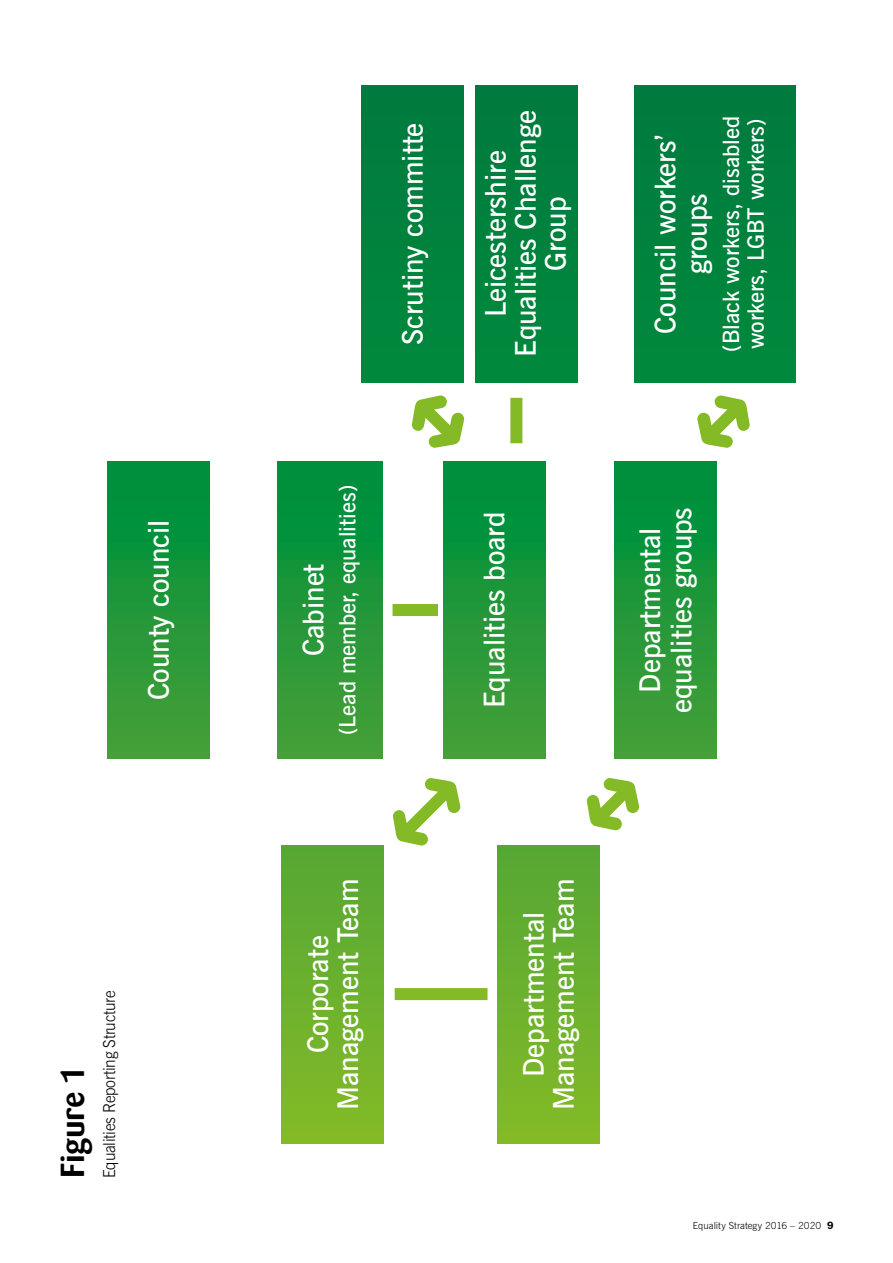
<style>
.page{position:relative;width:893px;height:1263px;background:#fff}
.page>*{position:absolute;margin:0;border:0;box-sizing:border-box;transform-origin:0 0}
.t1{font:700 33px "Sari";letter-spacing:-.015em;color:#000;scale:.95 1}
.t2{font:600 28.5px/30px "News Gothic BT";color:#fff;text-align:center}
.t3{font:600 22.5px/24.8px "News Gothic BT";color:#fff}
.t4{font:300 16.5px "News Gothic BT";letter-spacing:-.015em;color:#000;scale:.95 1}
.t5{font:300 9.75px "News Gothic BT";letter-spacing:.005em;color:#000}
.s1{font-family:"Sari Bold Caps";font-weight:400}
.s2{font-family:"Franklin Gothic IT Cby BT";font-weight:600;font-size:10.5px}
</style>
<div class="page">
<div style="left:107px;top:461px;width:102px;height:298px;background:linear-gradient(to bottom,#008e3d,#48a037)"></div>
<div style="left:443px;top:461px;width:102px;height:298px;background:linear-gradient(to bottom,#008e3d,#48a037)"></div>
<div style="left:614px;top:461px;width:102px;height:298px;background:linear-gradient(to bottom,#008e3d,#48a037)"></div>
<div style="left:282px;top:845px;width:102px;height:298px;background:linear-gradient(to bottom,#54a735,#84bb26)"></div>
<div style="left:361px;top:85px;width:102px;height:298px;background:#00823d"></div>
<div style="left:475px;top:85px;width:102px;height:298px;background:#00823d"></div>
<div style="left:635px;top:85px;width:160px;height:298px;background:#00823d"></div>
<div style="left:497px;top:845px;width:103px;height:298px;background:linear-gradient(to bottom,#54a735,#84bb26)"></div>
<div style="left:277px;top:461px;width:106px;height:298px;background:linear-gradient(to bottom,#008e3d,#48a037)"></div>
<div style="left:395px;top:988px;width:92px;height:12px;background:#83ba26"></div>
<svg style="left:392px;top:778px;width:69px;height:68px"></svg>
<svg style="left:411px;top:395px;width:54px;height:53px"></svg>
<svg style="left:586px;top:778px;width:54px;height:53px"></svg>
<div style="left:393px;top:604px;width:45px;height:12px;background:#83ba26"></div>
<div style="left:510px;top:398px;width:12px;height:45px;background:#83ba26"></div>
<svg style="left:697px;top:395px;width:53px;height:53px"></svg>
<p class="t2" style="left:143px;top:700px;width:182px;rotate:-90deg">County council</p>
<p class="t1" style="left:53px;top:1178px;width:119px;rotate:-90deg">Figure <span class="s1">1</span></p>
<p class="t4" style="left:99px;top:1178px;width:199px;rotate:-90deg">Equalities Reporting Structure</p>
<p class="t2" style="left:397px;top:345px;width:224px;rotate:-90deg">Scrutiny committe</p>
<p class="t2" style="left:298px;top:656px;width:94px;rotate:-90deg">Cabinet</p>
<p class="t3" style="left:335px;top:735px;width:251px;rotate:-90deg">(Lead member, equalities)</p>
<p class="t2" style="left:481px;top:357px;width:248px;rotate:-90deg">Leicestershire<br>Equalities Challenge<br>Group</p>
<p class="t2" style="left:479px;top:708px;width:198px;rotate:-90deg">Equalities board</p>
<p class="t2" style="left:303px;top:1110px;width:233px;rotate:-90deg">Corporate<br>Management Team</p>
<p class="t2" style="left:519px;top:1110px;width:233px;rotate:-90deg">Departmental<br>Management Team</p>
<p class="t2" style="left:649px;top:334px;width:202px;line-height:31.3px;rotate:-90deg">Council workers’ groups</p>
<p class="t3" style="left:719px;top:352px;width:237px;rotate:-90deg">(Black workers, disabled workers, LGBT workers)</p>
<p class="t2" style="left:634px;top:713px;width:207px;line-height:31.3px;rotate:-90deg">Departmental equalities groups</p>
<p class="t5" style="left:693px;top:1219px;width:142px">Equality Strategy 2016 – 2020 <span class="s2">9</span></p>
</div>
